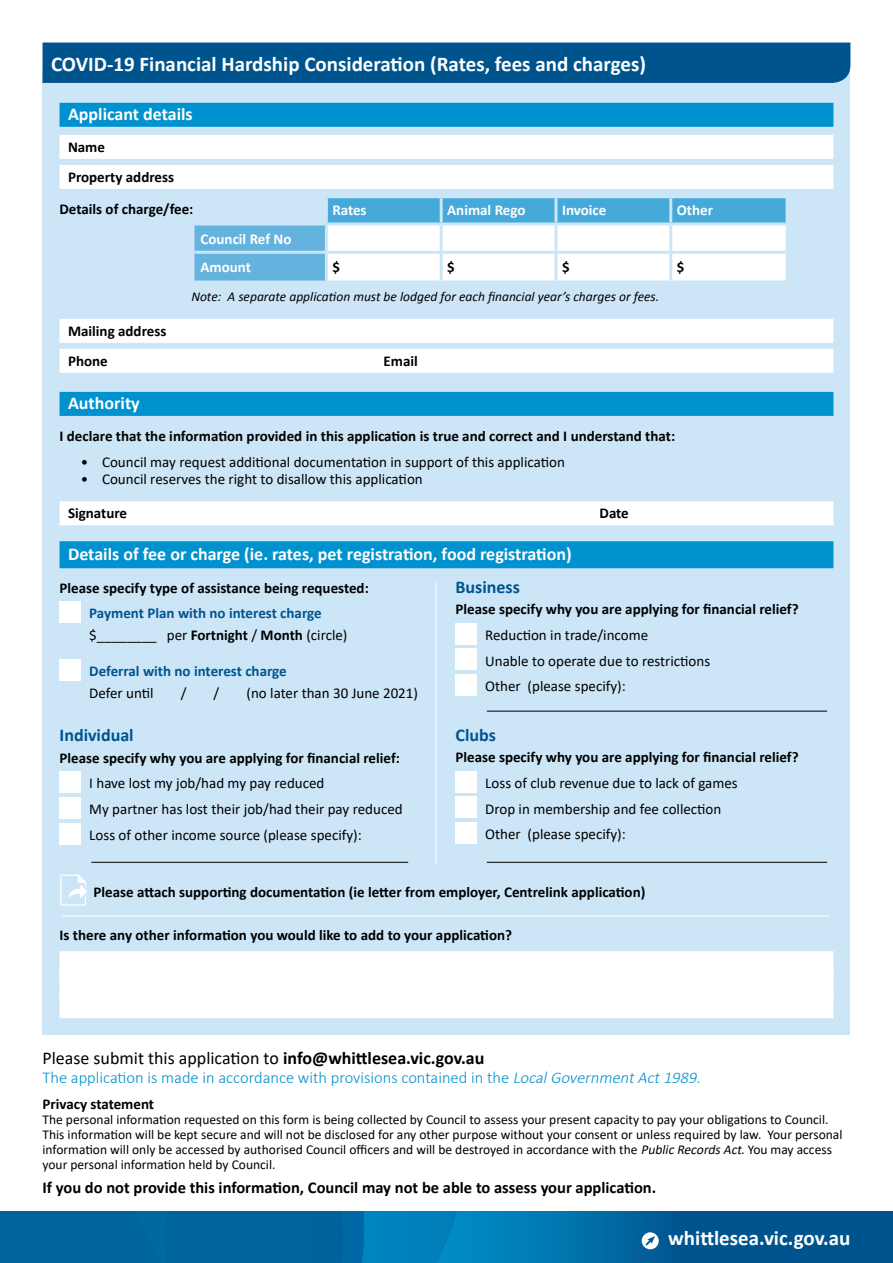
<style>
.page{position:relative;width:893px;height:1263px;background:#fff}
.page>*{position:absolute;margin:0;border:0;box-sizing:border-box;transform-origin:0 0}
.t1{font:700 21px "Calibri";color:#fff}
.t2{font:700 18px "Calibri";color:#fff}
.t3{font:18px "Calibri";color:#000}
.t4{font:700 18px "Calibri";color:#00548e}
.t5{font:300 16.5px "Calibri";color:#0091cf}
.t6{font:700 16.5px "Calibri";color:#000}
.t7{font:700 15px/30px "Calibri";color:#000}
.t8{font:15px/25.8px "Calibri";color:#000}
.t9{font:700 15px/22px "Calibri";color:#00548e}
.t10{font:700 15px/28.2px "Calibri";color:#fff}
.t11{font:13.5px/15px "Calibri";color:#000}
.t12{font:italic 13.5px "Calibri";color:#000}
.s1{font-weight:400;color:#000}
.s2{color:#000}
.s3{font-weight:700}
.s4{font-style:italic}
</style>
<div class="page">
<div style="left:43px;top:70px;width:807px;height:964px;background:#cce6f8"></div>
<div style="left:60px;top:103px;width:773px;height:24px;background:#0091cf"></div>
<div style="left:60px;top:135px;width:773px;height:24px;background:#fff"></div>
<div style="left:60px;top:165px;width:773px;height:24px;background:#fff"></div>
<div style="left:60px;top:319px;width:773px;height:24px;background:#fff"></div>
<div style="left:60px;top:349px;width:773px;height:24px;background:#fff"></div>
<div style="left:60px;top:392px;width:773px;height:24px;background:#0091cf"></div>
<div style="left:60px;top:501px;width:773px;height:24px;background:#fff"></div>
<div style="left:43px;top:43px;width:807px;height:40px;background:#00548e"></div>
<div style="left:0;top:1212px;width:893px;height:51px;background:#00548e"></div>
<svg style="left:0;top:1212px;width:659px;height:51px"></svg>
<div style="left:60px;top:541px;width:773px;height:27px;background:#0091cf"></div>
<div style="left:60px;top:601px;width:21px;height:22px;background:#fff"></div>
<div style="left:60px;top:659px;width:21px;height:21px;background:#fff"></div>
<div style="left:60px;top:771px;width:21px;height:22px;background:#fff"></div>
<div style="left:60px;top:797px;width:21px;height:21px;background:#fff"></div>
<div style="left:60px;top:823px;width:21px;height:21px;background:#fff"></div>
<div style="left:455px;top:623px;width:22px;height:21px;background:#fff"></div>
<div style="left:455px;top:649px;width:22px;height:21px;background:#fff"></div>
<div style="left:455px;top:674px;width:22px;height:22px;background:#fff"></div>
<div style="left:455px;top:771px;width:22px;height:21px;background:#fff"></div>
<div style="left:455px;top:797px;width:22px;height:21px;background:#fff"></div>
<div style="left:455px;top:822px;width:22px;height:22px;background:#fff"></div>
<div style="left:60px;top:951px;width:773px;height:30px;background:#fff"></div>
<div style="left:60px;top:970px;width:773px;height:30px;background:#fff"></div>
<div style="left:60px;top:988px;width:773px;height:30px;background:#fff"></div>
<hr style="left:435px;top:583px;width:1px;height:280px;background:#fff">
<hr style="left:62px;top:916px;width:767px;height:1px;background:#fff">
<hr style="left:487px;top:711px;width:340px;height:1px;background:#000">
<hr style="left:487px;top:862px;width:340px;height:1px;background:#000">
<hr style="left:91px;top:862px;width:317px;height:1px;background:#000">
<svg style="left:60px;top:874px;width:27px;height:32px"></svg>
<svg style="left:195px;top:198px;width:591px;height:82px"></svg>
<hr style="left:325px;top:198px;width:3px;height:24px;background:#cce6f8">
<hr style="left:440px;top:198px;width:3px;height:24px;background:#cce6f8">
<hr style="left:554px;top:198px;width:3px;height:24px;background:#cce6f8">
<hr style="left:669px;top:198px;width:3px;height:24px;background:#cce6f8">
<hr style="left:195px;top:222px;width:131px;height:3px;background:#cce6f8">
<hr style="left:326px;top:222px;width:115px;height:3px;background:#cce6f8">
<hr style="left:325px;top:225px;width:3px;height:26px;background:#cce6f8">
<hr style="left:441px;top:222px;width:115px;height:3px;background:#cce6f8">
<hr style="left:440px;top:225px;width:3px;height:26px;background:#cce6f8">
<hr style="left:556px;top:222px;width:115px;height:3px;background:#cce6f8">
<hr style="left:554px;top:225px;width:3px;height:26px;background:#cce6f8">
<hr style="left:671px;top:222px;width:115px;height:3px;background:#cce6f8">
<hr style="left:669px;top:225px;width:3px;height:26px;background:#cce6f8">
<hr style="left:195px;top:251px;width:131px;height:3px;background:#cce6f8">
<hr style="left:326px;top:251px;width:115px;height:3px;background:#cce6f8">
<hr style="left:325px;top:254px;width:3px;height:26px;background:#cce6f8">
<hr style="left:441px;top:251px;width:115px;height:3px;background:#cce6f8">
<hr style="left:440px;top:254px;width:3px;height:26px;background:#cce6f8">
<hr style="left:556px;top:251px;width:115px;height:3px;background:#cce6f8">
<hr style="left:554px;top:254px;width:3px;height:26px;background:#cce6f8">
<hr style="left:671px;top:251px;width:115px;height:3px;background:#cce6f8">
<hr style="left:669px;top:254px;width:3px;height:26px;background:#cce6f8">
<h1 class="t1" style="left:51px;top:51px;width:596px">COVID-19 Financial Hardship Consideration (Rates, fees and charges)</h1>
<p class="t2" style="left:68px;top:103px;width:126px">Applicant details</p>
<p class="t7" style="left:68px;top:131px;width:108px">Name<br>Property address</p>
<p class="t7" style="left:60px;top:193px;width:135px">Details of charge/fee:</p>
<p class="t10" style="left:332px;top:195px;width:36px">Rates</p>
<p class="t10" style="left:447px;top:195px;width:80px">Animal Rego</p>
<p class="t10" style="left:562px;top:195px;width:46px">Invoice</p>
<p class="t10" style="left:677px;top:195px;width:38px">Other</p>
<p class="t7" style="left:68px;top:315px;width:100px">Mailing address<br>Phone</p>
<p class="t10" style="left:201px;top:224px;width:92px">Council Ref No<br>Amount</p>
<p class="t7" style="left:332px;top:251px;width:9px">$</p>
<p class="t7" style="left:447px;top:251px;width:9px">$</p>
<p class="t7" style="left:562px;top:251px;width:9px">$</p>
<p class="t7" style="left:677px;top:251px;width:9px">$</p>
<p class="t12" style="left:191px;top:288px;width:469px">Note: A separate application must be lodged for each financial year’s charges or fees.</p>
<p class="t7" style="left:384px;top:345px;width:36px">Email</p>
<p class="t2" style="left:68px;top:392px;width:73px">Authority</p>
<p class="t7" style="left:60px;top:420px;width:617px">I declare that the information provided in this application is true and correct and I understand that:</p>
<p class="t8" style="left:81px;top:448px;width:486px">• Council may request additional documentation in support of this application</p>
<p class="t8" style="left:81px;top:466px;width:343px">• Council reserves the right to disallow this application</p>
<p class="t7" style="left:68px;top:498px;width:61px">Signature</p>
<p class="t7" style="left:600px;top:498px;width:31px">Date</p>
<p class="t2" style="left:68px;top:543px;width:505px">Details of fee or charge (ie. rates, pet registration, food registration)</p>
<p class="t7" style="left:60px;top:572px;width:311px">Please specify type of assistance being requested:</p>
<p class="t9" style="left:89px;top:601px;width:260px">Payment Plan with no interest charge <span class="s1">$________ per</span> <span class="s2">Fortnight</span> <span class="s1">/</span> <span class="s2">Month</span> <span class="s1">(circle)</span></p>
<p class="t9" style="left:89px;top:659px;width:199px">Deferral with no interest charge</p>
<p class="t8" style="left:89px;top:680px;width:66px">Defer until</p>
<p class="t8" style="left:181px;top:680px;width:7px">/</p>
<p class="t8" style="left:214px;top:680px;width:7px">/</p>
<p class="t8" style="left:246px;top:680px;width:173px">(no later than 30 June 2021)</p>
<p class="t4" style="left:60px;top:724px;width:76px">Individual</p>
<p class="t7" style="left:60px;top:742px;width:342px">Please specify why you are applying for financial relief:</p>
<p class="t8" style="left:89px;top:770px;width:315px">I have lost my job/had my pay reduced<br>My partner has lost their job/had their pay reduced<br>Loss of other income source (please specify):</p>
<p class="t4" style="left:455px;top:575px;width:66px">Business</p>
<p class="t7" style="left:455px;top:593px;width:345px">Please specify why you are applying for financial relief?</p>
<p class="t8" style="left:485px;top:621px;width:227px">Reduction in trade/income<br>Unable to operate due to restrictions<br>Other (please specify):</p>
<p class="t4" style="left:455px;top:723px;width:42px">Clubs</p>
<p class="t7" style="left:455px;top:741px;width:345px">Please specify why you are applying for financial relief?</p>
<p class="t8" style="left:485px;top:769px;width:254px">Loss of club revenue due to lack of games<br>Drop in membership and fee collection<br>Other (please specify):</p>
<p class="t7" style="left:94px;top:876px;width:553px">Please attach supporting documentation (ie letter from employer, Centrelink application)</p>
<p class="t7" style="left:60px;top:919px;width:454px">Is there any other information you would like to add to your application?</p>
<p class="t3" style="left:43px;top:1045px;width:443px">Please submit this application to <span class="s3">info@whittlesea.vic.gov.au</span></p>
<p class="t5" style="left:43px;top:1067px;width:663px">The application is made in accordance with provisions contained in the <span class="s4">LocalGovernmentAct1989.</span></p>
<p class="t7" style="left:43px;top:1089px;width:113px">Privacy statement</p>
<p class="t11" style="left:43px;top:1112px;width:801px">The personal information requested on this form is being collected by Council to assess your present capacity to pay your obligations to Council.<br>This information will be kept secure and will not be disclosed for any other purpose without your consent or unless required by law. Your personal information will only be accessed by authorised Council officers and will be destroyed in accordance with the <span class="s4">PublicRecordsAct.</span>You may access your personal information held by Council.</p>
<p class="t6" style="left:43px;top:1177px;width:615px">If you do not provide this information, Council may not be able to assess your application.</p>
<h1 class="t1" style="left:668px;top:1225px;width:184px">whittlesea.vic.gov.au</h1>
</div>
